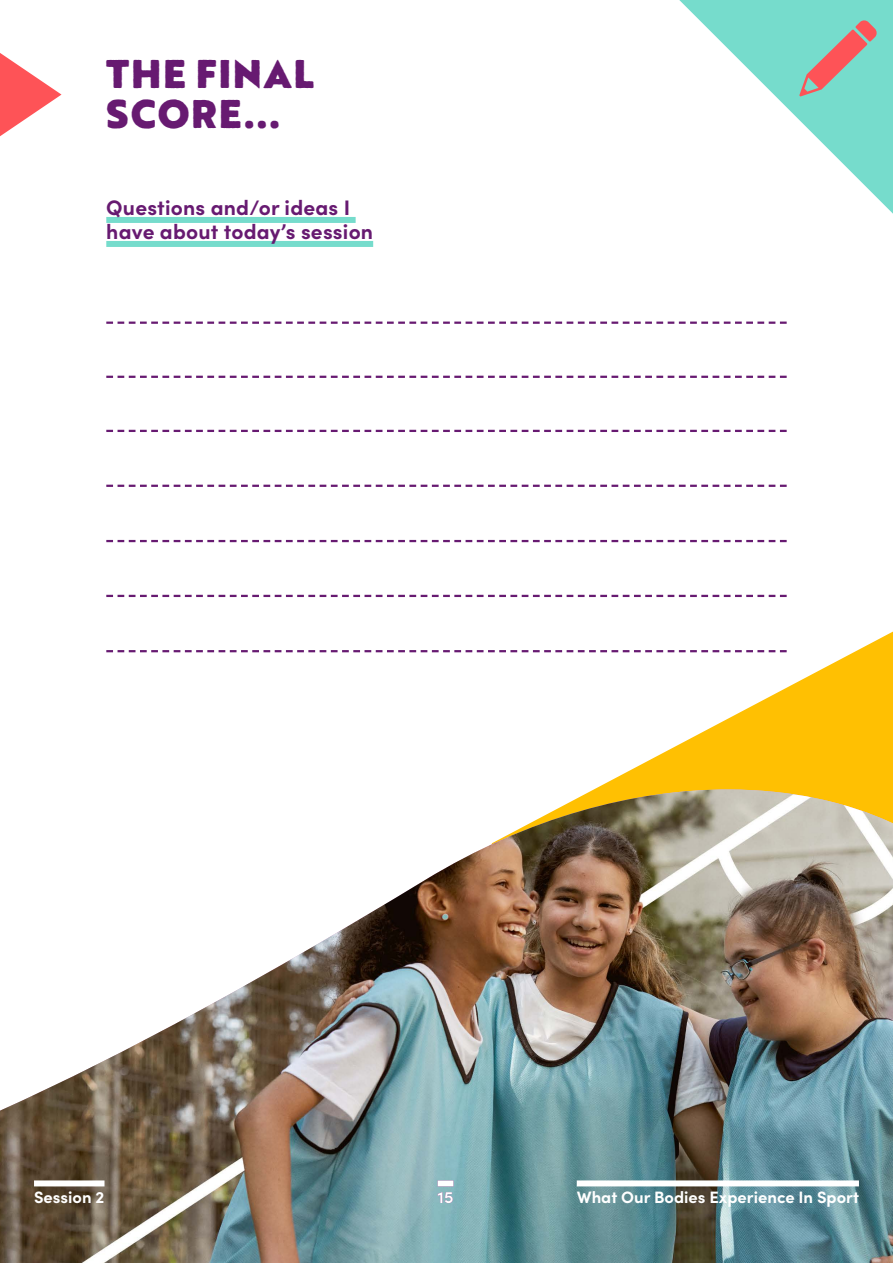
<style>
.page{position:relative;width:893px;height:1263px;background:#fff}
.page>*{position:absolute;margin:0;border:0;box-sizing:border-box;transform-origin:0 0}
.Page_Title_Head{font:900 39px/40.5px "Brother 1816 Printed";letter-spacing:.04em;color:#671a71}
.BODY_Title{font:700 21px/24px "Sofia Pro";letter-spacing:.01em;color:#671a71}
.FOOTER_Nav{font:700 16.5px "Sofia Pro";color:#fff}
</style>
<div class="page">
<svg style="left:492px;top:631px;width:401px;height:122px"></svg>
<svg style="left:0;top:753px;width:893px;height:510px;background:#899789"></svg>
<img style="left:0;top:789px;width:893px;height:322px">
<svg style="left:0;top:53px;width:62px;height:83px"></svg>
<div style="left:34px;top:1180px;width:71px;height:6px;background:#fff"></div>
<svg style="left:679px;top:0;width:214px;height:214px"></svg>
<svg style="left:799px;top:20px;width:78px;height:76px;background:#9eb3a9"></svg>
<div style="left:106px;top:217px;width:250px;height:6px;background:#76dccc"></div>
<div style="left:106px;top:241px;width:267px;height:6px;background:#76dccc"></div>
<svg style="left:106px;top:322px;width:681px;height:2px"></svg>
<svg style="left:106px;top:376px;width:681px;height:2px"></svg>
<svg style="left:106px;top:430px;width:681px;height:2px"></svg>
<svg style="left:106px;top:485px;width:681px;height:2px"></svg>
<svg style="left:106px;top:595px;width:681px;height:2px"></svg>
<svg style="left:106px;top:540px;width:681px;height:2px"></svg>
<svg style="left:106px;top:650px;width:681px;height:2px"></svg>
<div style="left:438px;top:1180px;width:15px;height:6px;background:#fff"></div>
<div style="left:577px;top:1180px;width:282px;height:6px;background:#fff"></div>
<p class="Page_Title_Head" style="left:106px;top:52px;width:209px">THE FINAL<br>SCORE...</p>
<p class="BODY_Title" style="left:106px;top:194px;width:268px">Questions and/or ideas I have about today’s session</p>
<p class="FOOTER_Nav" style="left:34px;top:1185px;width:72px">Session 2</p>
<p class="FOOTER_Nav" style="left:438px;top:1185px;width:17px">15</p>
<p class="FOOTER_Nav" style="left:577px;top:1185px;width:284px">What Our Bodies Experience In Sport</p>
</div>
